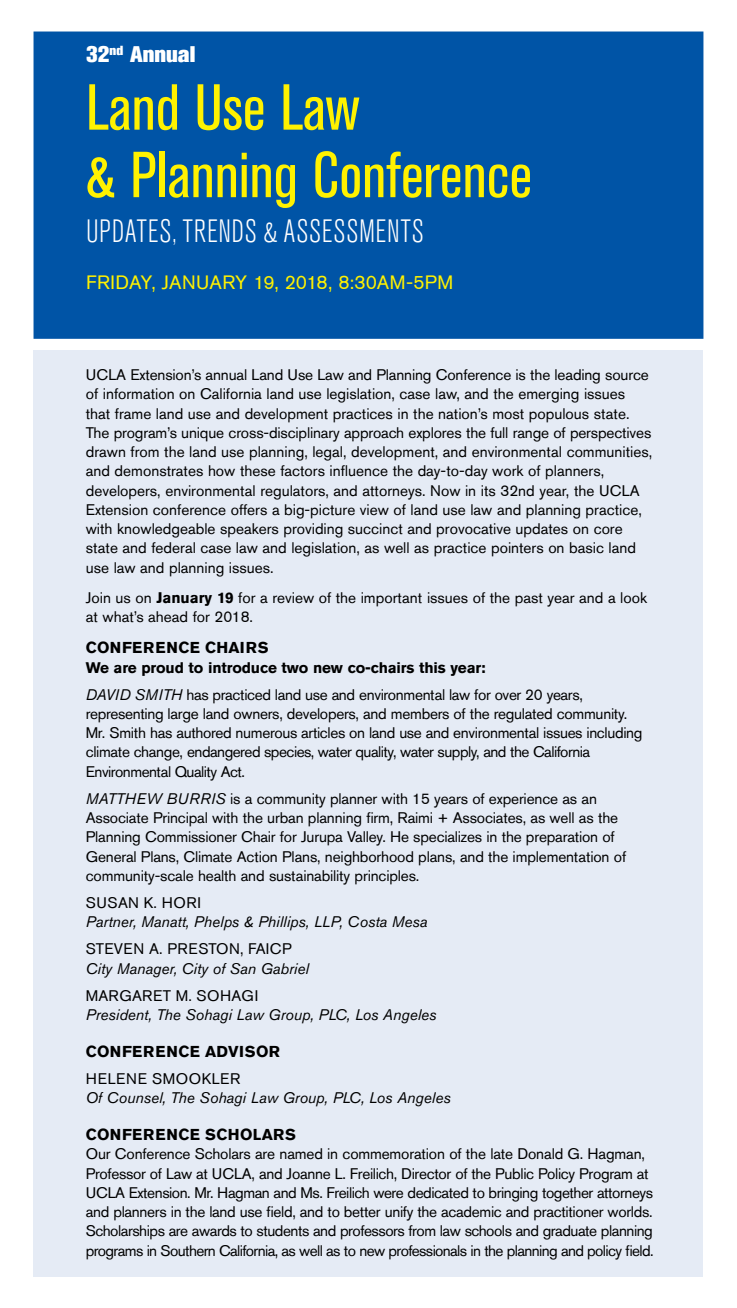
<style>
.page{position:relative;width:737px;height:1308px;background:#fff}
.page>*{position:absolute;margin:0;border:0;box-sizing:border-box;transform-origin:0 0}
.t1{font:condensed 64.23px/67.5px "Akzidenz Grotesk Std";color:#fff200}
.t2{font:300 condensed 32.2px "Akzidenz Grotesk Std";letter-spacing:.025em;color:#fff}
.NEW__sched_main_head{font:800 22.57px "Akzidenz Grotesk Std";color:#fff}
.cvr_tag{font:19.25px "Akzidenz Grotesk Std";letter-spacing:.005em;color:#fff200}
.soo_cho_special_body{font:700 15.75px "Akzidenz Grotesk Std";letter-spacing:.015em;color:#000}
.soo_cho_special_body-2{font:15.4px/19.2px "Akzidenz Grotesk Std";letter-spacing:-.01em;color:#000}
.soo_cho_special_body-3{font:15.4px/19.2px "Akzidenz Grotesk Std";letter-spacing:-.03em;color:#000}
.t3{font:italic 15.4px "Akzidenz Grotesk Std";color:#000}
.soo_cho_special_body-4{font:700 15.4px "Akzidenz Grotesk Std";letter-spacing:-.01em;color:#000}
.soo_cho_special_body-5{font:15.4px "Akzidenz Grotesk Std";letter-spacing:.015em;color:#000}
.soo_cho_special_body-6{font:15.4px "Akzidenz Grotesk Std";letter-spacing:.035em;color:#000}
.s1{font-weight:700}
.s2{font-style:italic}
</style>
<div class="page">
<div style="left:34px;top:32px;width:669px;height:307px;background:#0054a6"></div>
<div style="left:34px;top:350px;width:669px;height:926px;background:#e5ebf5"></div>
<p class="NEW__sched_main_head" style="left:86px;top:41px;width:111px">32<sup>nd</sup> Annual</p>
<p class="t1" style="left:86px;top:75px;width:447px">Land Use Law<br>&amp; Planning Conference</p>
<p class="t2" style="left:86px;top:214px;width:339px">UPDATES, TRENDS &amp; ASSESSMENTS</p>
<p class="cvr_tag" style="left:86px;top:270px;width:368px">FRIDAY, JANUARY 19, 2018, 8:30AM-5PM</p>
<p class="soo_cho_special_body-2" style="left:86px;top:365px;width:567px">UCLA Extension’s annual Land Use Law and Planning Conference is the leading source of information on California land use legislation, case law, and the emerging issues that frame land use and development practices in the nation’s most populous state.<br>The program’s unique cross-disciplinary approach explores the full range of perspectives drawn from the land use planning, legal, development, and environmental communities, and demonstrates how these factors influence the day-to-day work of planners, developers, environmental regulators, and attorneys. Now in its 32nd year, the UCLA Extension conference offers a big-picture view of land use law and planning practice, with knowledgeable speakers providing succinct and provocative updates on core state and federal case law and legislation, as well as practice pointers on basic land use law and planning issues.</p>
<p class="soo_cho_special_body-2" style="left:86px;top:587px;width:562px">Join us on <span class="s1">January 19</span> for a review of the important issues of the past year and a look at what’s ahead for 2018.</p>
<p class="soo_cho_special_body" style="left:86px;top:638px;width:184px">CONFERENCE CHAIRS</p>
<p class="soo_cho_special_body-4" style="left:86px;top:658px;width:401px">We are proud to introduce two new co-chairs this year:</p>
<p class="soo_cho_special_body-2" style="left:86px;top:684px;width:558px"><span class="s2">DAVID SMITH</span> has practiced land use and environmental law for over 20 years, representing large land owners, developers, and members of the regulated community.<br>Mr. Smith has authored numerous articles on land use and environmental issues including climate change, endangered species, water quality, water supply, and the California Environmental Quality Act.</p>
<p class="soo_cho_special_body-2" style="left:86px;top:788px;width:541px"><span class="s2">MATTHEW BURRIS</span> is a community planner with 15 years of experience as an Associate Principal with the urban planning firm, Raimi + Associates, as well as the Planning Commissioner Chair for Jurupa Valley. He specializes in the preparation of General Plans, Climate Action Plans, neighborhood plans, and the implementation of community-scale health and sustainability principles.</p>
<p class="soo_cho_special_body-6" style="left:86px;top:893px;width:117px">SUSAN K. HORI</p>
<p class="t3" style="left:86px;top:912px;width:343px">Partner, Manatt, Phelps &amp; Phillips, LLP, Costa Mesa</p>
<p class="soo_cho_special_body-5" style="left:86px;top:939px;width:207px">STEVEN A. PRESTON, FAICP</p>
<p class="t3" style="left:86px;top:959px;width:224px">City Manager, City of San Gabriel</p>
<p class="soo_cho_special_body-5" style="left:86px;top:986px;width:174px">MARGARET M. SOHAGI</p>
<p class="t3" style="left:86px;top:1005px;width:352px">President, The Sohagi Law Group, PLC, Los Angeles</p>
<p class="soo_cho_special_body" style="left:86px;top:1042px;width:196px">CONFERENCE ADVISOR</p>
<p class="soo_cho_special_body-6" style="left:86px;top:1069px;width:156px">HELENE SMOOKLER</p>
<p class="t3" style="left:86px;top:1088px;width:366px">Of Counsel, The Sohagi Law Group, PLC, Los Angeles</p>
<p class="soo_cho_special_body" style="left:86px;top:1125px;width:212px">CONFERENCE SCHOLARS</p>
<p class="soo_cho_special_body-3" style="left:86px;top:1144px;width:569px">Our Conference Scholars are named in commemoration of the late Donald G. Hagman, Professor of Law at UCLA, and Joanne L. Freilich, Director of the Public Policy Program at UCLA Extension. Mr. Hagman and Ms. Freilich were dedicated to bringing together attorneys and planners in the land use field, and to better unify the academic and practitioner worlds.<br>Scholarships are awards to students and professors from law schools and graduate planning programs in Southern California, as well as to new professionals in the planning and policy field.</p>
</div>
